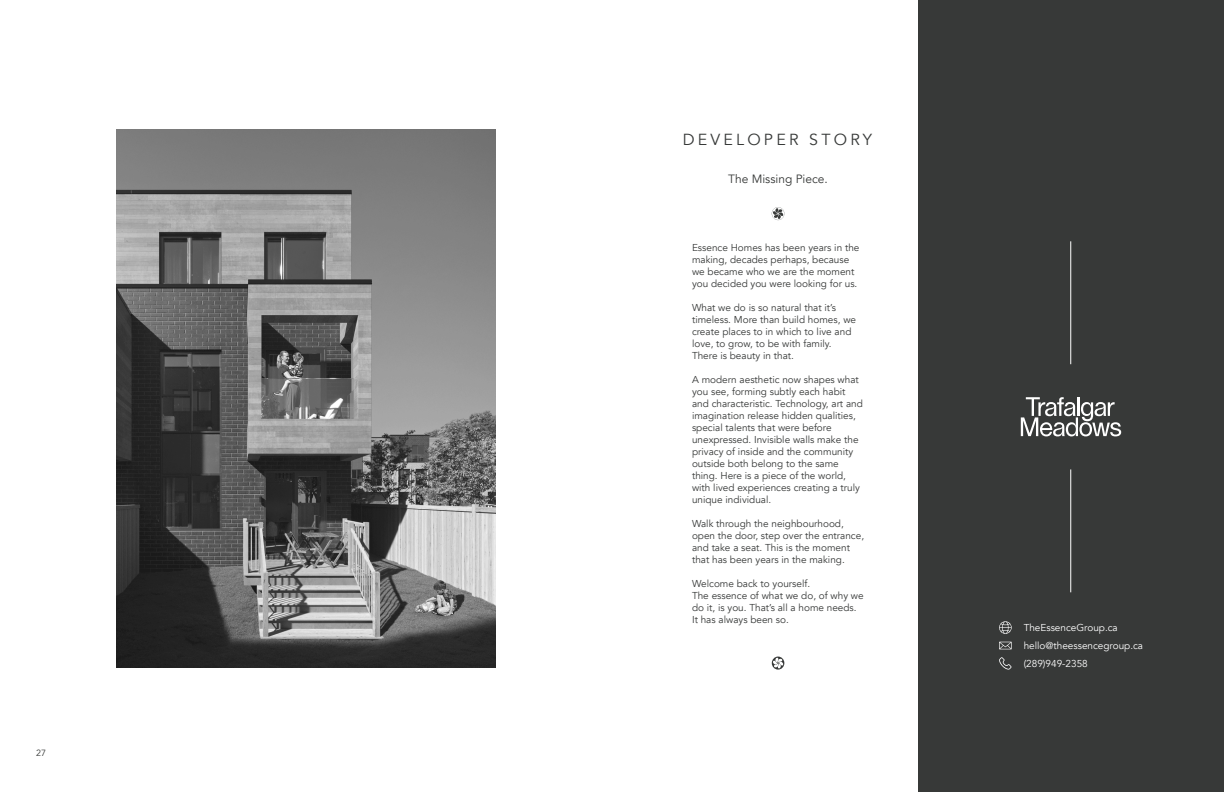
<style>
.page{position:relative;width:1224px;height:792px;background:#fff}
.page>*{position:absolute;margin:0;border:0;box-sizing:border-box;transform-origin:0 0}
.t1{font:16px "Avenir";letter-spacing:.2em;color:#373938}
.t2{font:12px "Avenir";color:#373938}
.t3{font:10px/12px "Avenir";color:#373938}
.t4{font:10px/18px "Avenir";color:#fff}
.t5{font:9px "Avenir";color:#373938}
</style>
<div class="page">
<img style="left:116px;top:129px;width:380px;height:539px">
<div style="left:918px;top:0;width:306px;height:792px;background:#373938"></div>
<svg style="left:1021px;top:397px;width:100px;height:39px"></svg>
<hr style="left:1070px;top:241px;width:1px;height:123px;background:#fff">
<hr style="left:1070px;top:469px;width:1px;height:123px;background:#fff">
<svg style="left:772px;top:657px;width:12px;height:13px"></svg>
<svg style="left:772px;top:207px;width:12px;height:13px"></svg>
<svg style="left:999px;top:621px;width:13px;height:13px"></svg>
<svg style="left:999px;top:642px;width:13px;height:7px"></svg>
<svg style="left:999px;top:657px;width:13px;height:13px"></svg>
<p class="t5" style="left:36px;top:748px;width:12px">27</p>
<h1 class="t1" style="left:683px;top:130px;width:191px">DEVELOPER STORY</h1>
<p class="t2" style="left:728px;top:172px;width:101px">The Missing Piece.</p>
<p class="t3" style="left:692px;top:242px;width:169px">Essence Homes has been years in the making, decades perhaps, because we became who we are the moment you decided you were looking for us.</p>
<p class="t3" style="left:692px;top:302px;width:166px">What we do is so natural that it’s timeless. More than build homes, we create places to in which to live and love, to grow, to be with family.<br>There is beauty in that.</p>
<p class="t3" style="left:692px;top:374px;width:172px">A modern aesthetic now shapes what you see, forming subtly each habit and characteristic. Technology, art and imagination release hidden qualities, special talents that were before unexpressed. Invisible walls make the privacy of inside and the community outside both belong to the same thing. Here is a piece of the world, with lived experiences creating a truly unique individual.</p>
<p class="t3" style="left:692px;top:518px;width:174px">Walk through the neighbourhood, open the door, step over the entrance, and take a seat. This is the moment that has been years in the making.</p>
<p class="t3" style="left:692px;top:578px;width:173px">Welcome back to yourself.<br>The essence of what we do, of why we do it, is you. That’s all a home needs.<br>It has always been so.</p>
<p class="t4" style="left:1024px;top:619px;width:121px">TheEssenceGroup.ca hello@theessencegroup.ca (289)949-2358</p>
</div>
